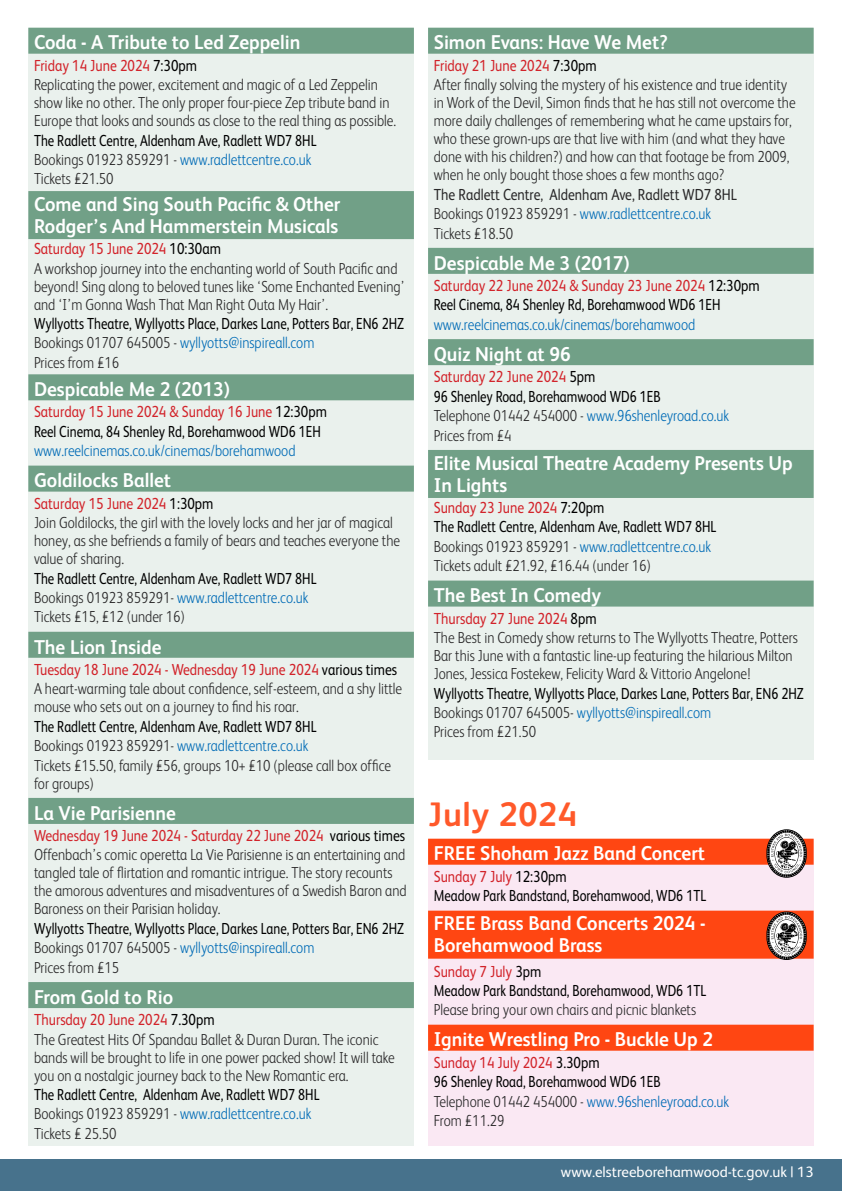
<style>
.page{position:relative;width:842px;height:1191px;background:#fff}
.page>*{position:absolute;margin:0;border:0;box-sizing:border-box;transform-origin:0 0}
.t1{font:700 34px "FS Albert";letter-spacing:.02em;color:#ff592a}
.t2{font:700 20px/22px "FS Albert";color:#fff;scale:.95 1}
.t3{font:300 16px/18.4px "FS Albert";color:#292829;scale:.85 1}
.t4{font:16px/19.4px "FS Albert";color:#000;scale:.8 1}
.t5{font:16px/19.4px "FS Albert";color:#000;scale:.85 1}
.t6{font:16px/19.4px "FS Albert";color:#292829;scale:.85 1}
.t7{font:300 16px "FS Albert";color:#006bb6;scale:.85 1}
.t8{font:15px "FS Albert";color:#fff}
.s1{font-weight:400;color:#d2232a}
.s2{font-weight:400;color:#000}
.s3{font-weight:300;color:#292829}
.s4{font-weight:300;color:#006bb6}
.s5{color:#d2232a}
.s6{color:#006bb6}
.s7{font-weight:300}
</style>
<div class="page">
<div style="left:0;top:1159px;width:842px;height:32px;background:#47728c"></div>
<div style="left:28px;top:28px;width:386px;height:1117px;background:#eaf1ed"></div>
<div style="left:28px;top:28px;width:386px;height:26px;background:#71a087"></div>
<div style="left:28px;top:191px;width:386px;height:48px;background:#71a087"></div>
<div style="left:28px;top:374px;width:386px;height:26px;background:#71a087"></div>
<div style="left:28px;top:465px;width:386px;height:26px;background:#71a087"></div>
<div style="left:28px;top:632px;width:386px;height:26px;background:#71a087"></div>
<div style="left:28px;top:798px;width:386px;height:26px;background:#71a087"></div>
<div style="left:28px;top:982px;width:386px;height:26px;background:#71a087"></div>
<div style="left:428px;top:28px;width:386px;height:732px;background:#eaf1ed"></div>
<div style="left:428px;top:28px;width:386px;height:26px;background:#71a087"></div>
<div style="left:428px;top:248px;width:386px;height:26px;background:#71a087"></div>
<div style="left:428px;top:339px;width:386px;height:26px;background:#71a087"></div>
<div style="left:428px;top:450px;width:386px;height:48px;background:#71a087"></div>
<div style="left:428px;top:580px;width:386px;height:26px;background:#71a087"></div>
<div style="left:428px;top:839px;width:386px;height:306px;background:#fae8f3"></div>
<div style="left:428px;top:838px;width:386px;height:26px;background:#ff4612"></div>
<div style="left:428px;top:910px;width:386px;height:48px;background:#ff4612"></div>
<div style="left:428px;top:1024px;width:386px;height:26px;background:#ff4612"></div>
<svg style="left:766px;top:911px;width:41px;height:49px"></svg>
<svg style="left:766px;top:829px;width:41px;height:48px"></svg>
<p class="t2" style="left:34px;top:31px;width:282px">Coda - A Tribute to Led Zeppelin</p>
<p class="t3" style="left:34px;top:55px;width:428px"><span class="s1">Friday 14 June 2024</span> <span class="s2">7:30pm<br></span>Replicating the power, excitement and magic of a Led Zeppelin show like no other. The only proper four-piece Zep tribute band in Europe that looks and sounds as close to the real thing as possible.</p>
<p class="t4" style="left:34px;top:130px;width:355px">The Radlett Centre, Aldenham Ave, Radlett WD7 8HL<br><span class="s3">Bookings 01923 859291 -</span> <span class="s4">www.radlettcentre.co.uk<br></span><span class="s3">Tickets £21.50</span></p>
<p class="t2" style="left:34px;top:192px;width:324px">Come and Sing South Pacific &amp; Other<br>Rodger’s And Hammerstein Musicals</p>
<p class="t3" style="left:34px;top:239px;width:438px"><span class="s1">Saturday 15 June 2024</span> <span class="s2">10:30am<br></span>A workshop journey into the enchanting world of South Pacific and beyond! Sing along to beloved tunes like ‘Some Enchanted Evening’ and ‘I’m Gonna Wash That Man Right Outa My Hair’.</p>
<p class="t4" style="left:34px;top:313px;width:464px">Wyllyotts Theatre, Wyllyotts Place, Darkes Lane, Potters Bar, EN6 2HZ<br><span class="s3">Bookings 01707 645005 -</span> <span class="s4">wyllyotts@inspireall.com<br></span><span class="s3">Prices from £16</span></p>
<p class="t2" style="left:34px;top:377px;width:208px">Despicable Me 2 (2013)</p>
<p class="t5" style="left:34px;top:401px;width:346px"><span class="s5">Saturday 15 June 2024 &amp; Sunday 16 June</span> 12:30pm<br>Reel Cinema, 84 Shenley Rd, Borehamwood WD6 1EH</p>
<p class="t7" style="left:34px;top:440px;width:309px">www.reelcinemas.co.uk/cinemas/borehamwood</p>
<p class="t2" style="left:34px;top:469px;width:146px">Goldilocks Ballet</p>
<p class="t3" style="left:34px;top:493px;width:432px"><span class="s1">Saturday 15 June 2024</span> <span class="s2">1:30pm<br></span>Join Goldilocks, the girl with the lovely locks and her jar of magical honey, as she befriends a family of bears and teaches everyone the value of sharing.</p>
<p class="t3" style="left:34px;top:567px;width:334px;line-height:19.4px"><span class="s2">The Radlett Centre, Aldenham Ave, Radlett WD7 8HL<br></span>Bookings 01923 859291- <span class="s6">www.radlettcentre.co.uk<br></span>Tickets £15, £12 (under 16)</p>
<p class="t2" style="left:34px;top:635px;width:136px">The Lion Inside</p>
<p class="t3" style="left:34px;top:659px;width:435px"><span class="s1">Tuesday 18 June 2024 - Wednesday 19 June 2024</span> <span class="s2">various times<br></span>A heart-warming tale about confidence, self-esteem, and a shy little mouse who sets out on a journey to find his roar.</p>
<p class="t3" style="left:34px;top:716px;width:422px;line-height:19px"><span class="s2">The Radlett Centre, Aldenham Ave, Radlett WD7 8HL<br></span>Bookings 01923 859291- <span class="s6">www.radlettcentre.co.uk<br></span>Tickets £15.50, family £56, groups 10+ £10 (please call box office for groups)</p>
<p class="t2" style="left:34px;top:801px;width:151px">La Vie Parisienne</p>
<p class="t3" style="left:34px;top:825px;width:440px"><span class="s1">Wednesday 19 June 2024 - Saturday 22 June 2024</span> <span class="s2">various times </span>Offenbach’s comic operetta La Vie Parisienne is an entertaining and tangled tale of flirtation and romantic intrigue. The story recounts the amorous adventures and misadventures of a Swedish Baron and Baroness on their Parisian holiday.</p>
<p class="t4" style="left:34px;top:918px;width:464px">Wyllyotts Theatre, Wyllyotts Place, Darkes Lane, Potters Bar, EN6 2HZ<br><span class="s3">Bookings 01707 645005 -</span> <span class="s4">wyllyotts@inspireall.com<br></span><span class="s3">Prices from £15</span></p>
<p class="t2" style="left:34px;top:985px;width:148px">From Gold to Rio</p>
<p class="t3" style="left:34px;top:1009px;width:426px"><span class="s1">Thursday 20 June 2024</span> <span class="s2">7.30pm<br></span>The Greatest Hits Of Spandau Ballet &amp; Duran Duran. The iconic bands will be brought to life in one power packed show! It will take you on a nostalgic journey back to the New Romantic era.</p>
<p class="t4" style="left:34px;top:1084px;width:358px">The Radlett Centre, Aldenham Ave, Radlett WD7 8HL<br><span class="s3">Bookings 01923 859291 -</span> <span class="s4">www.radlettcentre.co.uk<br></span><span class="s3">Tickets £ 25.50</span></p>
<p class="t2" style="left:434px;top:31px;width:248px">Simon Evans: Have We Met?</p>
<p class="t3" style="left:434px;top:55px;width:427px"><span class="s1">Friday 21 June 2024</span> <span class="s2">7:30pm<br></span>After finally solving the mystery of his existence and true identity in Work of the Devil, Simon finds that he has still not overcome the more daily challenges of remembering what he came upstairs for, who these grown-ups are that live with him (and what they have done with his children?) and how can that footage be from 2009, when he only bought those shoes a few months ago?</p>
<p class="t6" style="left:434px;top:184px;width:358px">The Radlett Centre, Aldenham Ave, Radlett WD7 8HL<br><span class="s7">Bookings 01923 859291 -</span> <span class="s4">www.radlettcentre.co.uk<br></span><span class="s7">Tickets £18.50</span></p>
<p class="t2" style="left:434px;top:251px;width:208px">Despicable Me 3 (2017)</p>
<p class="t5" style="left:434px;top:275px;width:385px"><span class="s5">Saturday 22 June 2024 &amp; Sunday 23 June 2024</span> 12:30pm<br>Reel Cinema, 84 Shenley Rd, Borehamwood WD6 1EH</p>
<p class="t7" style="left:434px;top:314px;width:309px">www.reelcinemas.co.uk/cinemas/borehamwood</p>
<p class="t2" style="left:434px;top:342px;width:146px">Quiz Night at 96</p>
<p class="t5" style="left:434px;top:366px;width:349px"><span class="s5">Saturday 22 June 2024</span> 5pm<br>96 Shenley Road, Borehamwood WD6 1EB<br><span class="s3">Telephone 01442 454000 -</span> <span class="s4">www.96shenleyroad.co.uk<br></span><span class="s3">Prices from £4</span></p>
<p class="t2" style="left:434px;top:451px;width:379px">Elite Musical Theatre Academy Presents Up<br>In Lights</p>
<p class="t3" style="left:434px;top:497px;width:334px;line-height:19.4px"><span class="s1">Sunday 23 June 2024</span> <span class="s2">7:20pm<br>The Radlett Centre, Aldenham Ave, Radlett WD7 8HL </span>Bookings 01923 859291 - <span class="s6">www.radlettcentre.co.uk </span>Tickets adult £21.92, £16.44 (under 16)</p>
<p class="t2" style="left:434px;top:583px;width:178px">The Best In Comedy</p>
<p class="t3" style="left:434px;top:608px;width:430px"><span class="s1">Thursday 27 June 2024</span> <span class="s2">8pm<br></span>The Best in Comedy show returns to The Wyllyotts Theatre, Potters Bar this June with a fantastic line-up featuring the hilarious Milton Jones, Jessica Fostekew, Felicity Ward &amp; Vittorio Angelone!</p>
<p class="t4" style="left:434px;top:682px;width:464px">Wyllyotts Theatre, Wyllyotts Place, Darkes Lane, Potters Bar, EN6 2HZ<br><span class="s3">Bookings 01707 645005-</span> <span class="s4">wyllyotts@inspireall.com<br></span><span class="s3">Prices from £21.50</span></p>
<h1 class="t1" style="left:428px;top:791px;width:150px">July 2024</h1>
<p class="t2" style="left:434px;top:841px;width:287px">FREE Shoham Jazz Band Concert</p>
<p class="t5" style="left:434px;top:865px;width:322px"><span class="s5">Sunday 7 July</span> 12:30pm<br>Meadow Park Bandstand, Borehamwood, WD6 1TL</p>
<p class="t2" style="left:434px;top:911px;width:288px">FREE Brass Band Concerts 2024 -<br>Borehamwood Brass</p>
<p class="t5" style="left:434px;top:960px;width:322px"><span class="s5">Sunday 7 July</span> 3pm<br>Meadow Park Bandstand, Borehamwood, WD6 1TL</p>
<p class="t3" style="left:434px;top:1000px;width:310px">Please bring your own chairs and picnic blankets</p>
<p class="t2" style="left:434px;top:1027px;width:296px">Ignite Wrestling Pro - Buckle Up 2</p>
<p class="t5" style="left:434px;top:1051px;width:349px"><span class="s5">Sunday 14 July 2024</span> 3.30pm<br>96 Shenley Road, Borehamwood WD6 1EB<br><span class="s3">Telephone 01442 454000 -</span> <span class="s4">www.96shenleyroad.co.uk<br></span><span class="s3">From £11.29</span></p>
<p class="t8" style="left:561px;top:1162px;width:254px">www.elstreeborehamwood-tc.gov.uk | 13</p>
</div>
